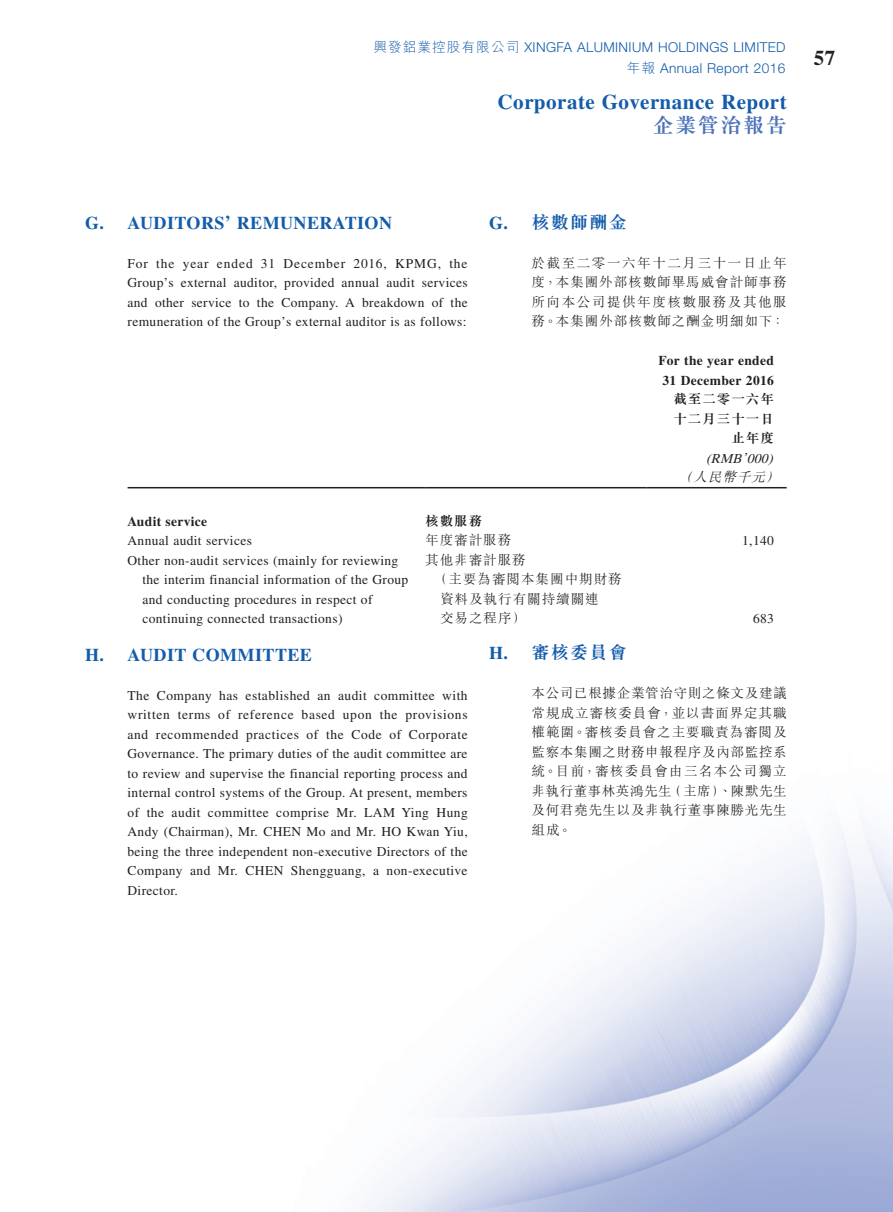
<style>
.page{position:relative;width:893px;height:1212px;background:#fff}
.page>*{position:absolute;margin:0;border:0;box-sizing:border-box;transform-origin:0 0}
.t1{font:700 21px "Times LT Std";letter-spacing:.025em;color:#135cab}
.t2{font:700 21px "M Sung HK";letter-spacing:.075em;color:#4c73b9}
.t3{font:700 21px "Times LT Std";color:#231f20}
.Heading_1{font:700 18px "Times LT Std";letter-spacing:.025em;color:#135cab}
.C_Heading_1{font:700 18px "M Sung HK";letter-spacing:.075em;color:#135cab}
.t4{font:300 13.65px/21px "Helvetica Neue LT Std";letter-spacing:.03em;color:#135cab;text-align:right}
.Body_Text{font:13.5px/19.5px "Times LT Std";letter-spacing:.025em;color:#231f20;text-align:justify}
.C_Body_Text{font:300 13.5px/19.5px "M Sung HK";letter-spacing:.075em;color:#231f20;text-align:justify}
.Body_Text-2{font:300 13.5px "M Sung HK";letter-spacing:.075em;color:#231f20}
.Body_Text-3{font:700 13.5px "Times LT Std";letter-spacing:.025em;color:#231f20}
.Body_Text-4{font:700 13.5px "M Sung HK";letter-spacing:.075em;color:#231f20}
.Body_Text-5{font:italic 13.5px "Times LT Std";color:#231f20}
.Body_Text-6{font:italic 300 13.5px "M Sung HK";color:#231f20}
.s1{font-family:"M Hei HK"}
.s2{font-family:"Times LT Std"}
</style>
<div class="page">
<img style="left:363px;top:823px;width:530px;height:389px">
<hr style="left:128px;top:487px;width:297px;height:1px;background:#231f20">
<hr style="left:425px;top:487px;width:221px;height:1px;background:#231f20">
<hr style="left:646px;top:487px;width:141px;height:1px;background:#231f20">
<p class="t4" style="left:373px;top:36px;width:414px"><span class="s1">興發鋁業控股有限公司</span> XINGFA ALUMINIUM HOLDINGS LIMITED<span class="s1">年報</span> Annual Report 2016</p>
<h1 class="t1" style="left:498px;top:89px;width:291px">Corporate Governance Report</h1>
<h1 class="t2" style="left:653px;top:115px;width:135px">企業管治報告</h1>
<h1 class="t3" style="left:814px;top:46px;width:23px">57</h1>
<p class="Heading_1" style="left:85px;top:212px;width:308px">G. AUDITORS’ REMUNERATION</p>
<p class="Body_Text" style="left:128px;top:253px;width:342px">For the year ended 31 December 2016, KPMG, the Group’s external auditor, provided annual audit services and other service to the Company. A breakdown of the remuneration of the Group’s external auditor is as follows:</p>
<p class="C_Heading_1" style="left:489px;top:213px;width:139px"><span class="s2">G.</span> 核數師酬金</p>
<p class="C_Body_Text" style="left:531px;top:252px;width:257px">於截至二零一六年十二月三十一日止年度，本集團外部核數師畢馬威會計師事務所向本公司提供年度核數服務及其他服務。本集團外部核數師之酬金明細如下：</p>
<p class="Body_Text-3" style="left:658px;top:353px;width:117px">For the year ended</p>
<p class="Body_Text-3" style="left:662px;top:372px;width:113px">31 December 2016</p>
<p class="Body_Text-4" style="left:673px;top:392px;width:102px">截至二零一六年</p>
<p class="Body_Text-4" style="left:673px;top:412px;width:102px">十二月三十一日</p>
<p class="Body_Text-4" style="left:731px;top:431px;width:44px">止年度</p>
<p class="Body_Text-5" style="left:706px;top:451px;width:72px">(RMB’000)</p>
<p class="Body_Text-6" style="left:678px;top:468px;width:107px">（人民幣千元）</p>
<p class="Body_Text-3" style="left:128px;top:513px;width:81px">Audit service</p>
<p class="Body_Text-4" style="left:425px;top:514px;width:59px">核數服務</p>
<p class="Body_Text" style="left:128px;top:531px;width:126px">Annual audit services</p>
<p class="Body_Text-2" style="left:425px;top:531px;width:88px">年度審計服務</p>
<p class="Body_Text" style="left:742px;top:531px;width:33px">1,140</p>
<p class="Body_Text" style="left:142px;top:550px;width:267px;text-align:left;text-indent:-15px">Other non-audit services (mainly for reviewing the interim financial information of the Group and conducting procedures in respect of continuing connected transactions)</p>
<p class="Body_Text-2" style="left:425px;top:550px;width:102px">其他非審計服務</p>
<p class="Body_Text-2" style="left:433px;top:570px;width:190px">（主要為審閱本集團中期財務</p>
<p class="Body_Text-2" style="left:440px;top:589px;width:160px">資料及執行有關持續關連</p>
<p class="Body_Text-2" style="left:440px;top:609px;width:88px">交易之程序）</p>
<p class="Body_Text" style="left:753px;top:609px;width:22px">683</p>
<p class="Heading_1" style="left:85px;top:644px;width:228px">H. AUDIT COMMITTEE</p>
<p class="Body_Text" style="left:128px;top:685px;width:342px">The Company has established an audit committee with written terms of reference based upon the provisions and recommended practices of the Code of Corporate Governance. The primary duties of the audit committee are to review and supervise the financial reporting process and internal control systems of the Group. At present, members of the audit committee comprise Mr. LAM Ying Hung Andy (Chairman), Mr. CHEN Mo and Mr. HO Kwan Yiu, being the three independent non-executive Directors of the Company and Mr. CHEN Shengguang, a non-executive Director.</p>
<p class="C_Heading_1" style="left:489px;top:644px;width:139px"><span class="s2">H.</span> 審核委員會</p>
<p class="C_Body_Text" style="left:531px;top:683px;width:257px">本公司已根據企業管治守則之條文及建議常規成立審核委員會，並以書面界定其職權範圍。審核委員會之主要職責為審閱及監察本集團之財務申報程序及內部監控系統。目前，審核委員會由三名本公司獨立非執行董事林英鴻先生（主席）、陳默先生及何君堯先生以及非執行董事陳勝光先生組成。</p>
</div>
